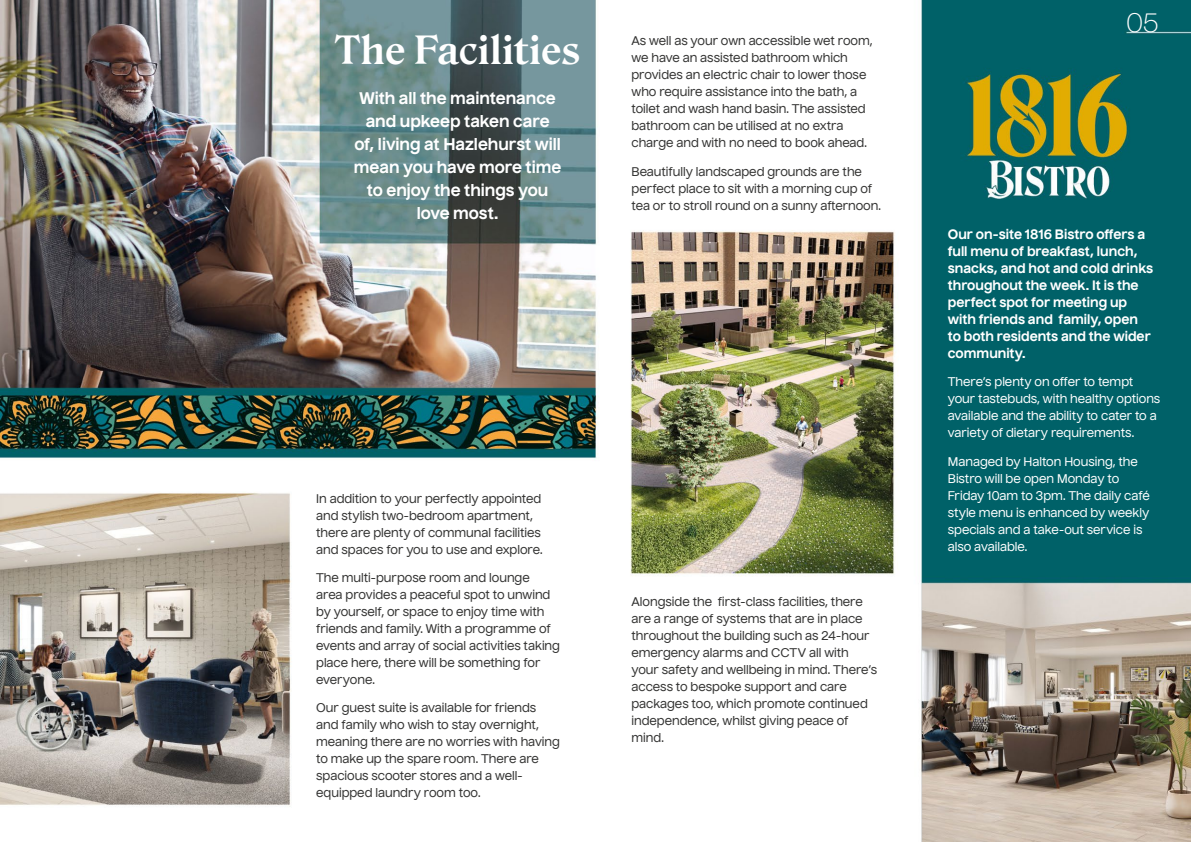
<style>
.page{position:relative;width:1191px;height:842px;background:#fff}
.page>*{position:absolute;margin:0;border:0;box-sizing:border-box;transform-origin:0 0}
.t1{font:700 38px "Roslindale Text";letter-spacing:-.015em;color:#fff}
.t2{font:300 26px "Nuckle";color:#fff}
.t3{font:700 16px/23px "Nuckle";color:#fff;text-align:center}
.t4{font:700 13px/17px "Nuckle";color:#fff}
.t5{font:500 12px/17px "Nuckle";letter-spacing:-.005em;color:#333332}
.t6{font:500 12px/17px "Nuckle";letter-spacing:-.005em;color:#fff}
</style>
<div class="page">
<img style="left:0;top:0;width:1190px;height:842px">
<h1 class="t1" style="left:334px;top:18px;width:248px">The Facilities</h1>
<h3 class="t3" style="left:354px;top:87px;width:209px">With all the maintenance and upkeep taken care of, living at Hazlehurst will mean you have more time to enjoy the things you love most.</h3>
<p class="t5" style="left:631px;top:32px;width:243px">As well as your own accessible wet room, we have an assisted bathroom which provides an electric chair to lower those who require assistance into the bath, a toilet and wash hand basin. The assisted bathroom can be utilised at no extra charge and with no need to book ahead.</p>
<p class="t5" style="left:631px;top:163px;width:251px">Beautifully landscaped grounds are the perfect place to sit with a morning cup of tea or to stroll round on a sunny afternoon.</p>
<p class="t5" style="left:316px;top:490px;width:228px">In addition to your perfectly appointed and stylish two-bedroom apartment, there are plenty of communal facilities and spaces for you to use and explore.</p>
<p class="t5" style="left:316px;top:569px;width:245px">The multi-purpose room and lounge<br>area provides a peaceful spot to unwind by yourself, or space to enjoy time with friends and family. With a programme of events and array of social activities taking place here, there will be something for everyone.</p>
<p class="t5" style="left:316px;top:699px;width:245px">Our guest suite is available for friends and family who wish to stay overnight, meaning there are no worries with having to make up the spare room. There are spacious scooter stores and a well&shy;equipped laundry room too.</p>
<p class="t5" style="left:631px;top:593px;width:247px">Alongside the first-class facilities, there are a range of systems that are in place throughout the building such as 24-hour emergency alarms and CCTV all with your safety and wellbeing in mind. There’s access to bespoke support and care packages too, which promote continued independence, whilst giving peace of mind.</p>
<h2 class="t2" style="left:1126px;top:7px;width:34px">05</h2>
<p class="t4" style="left:947px;top:225px;width:207px">Our on-site 1816 Bistro offers a full menu of breakfast, lunch, snacks, and hot and cold drinks throughout the week. It is the perfect spot for meeting up with friends and family, open to both residents and the wider community.</p>
<p class="t6" style="left:947px;top:373px;width:214px">There’s plenty on offer to tempt your tastebuds, with healthy options available and the ability to cater to a variety of dietary requirements.</p>
<p class="t6" style="left:947px;top:453px;width:204px">Managed by Halton Housing, the<br>Bistro will be open Monday to<br>Friday 10am to 3pm. The daily café style menu is enhanced by weekly specials and a take-out service is also available.</p>
</div>
